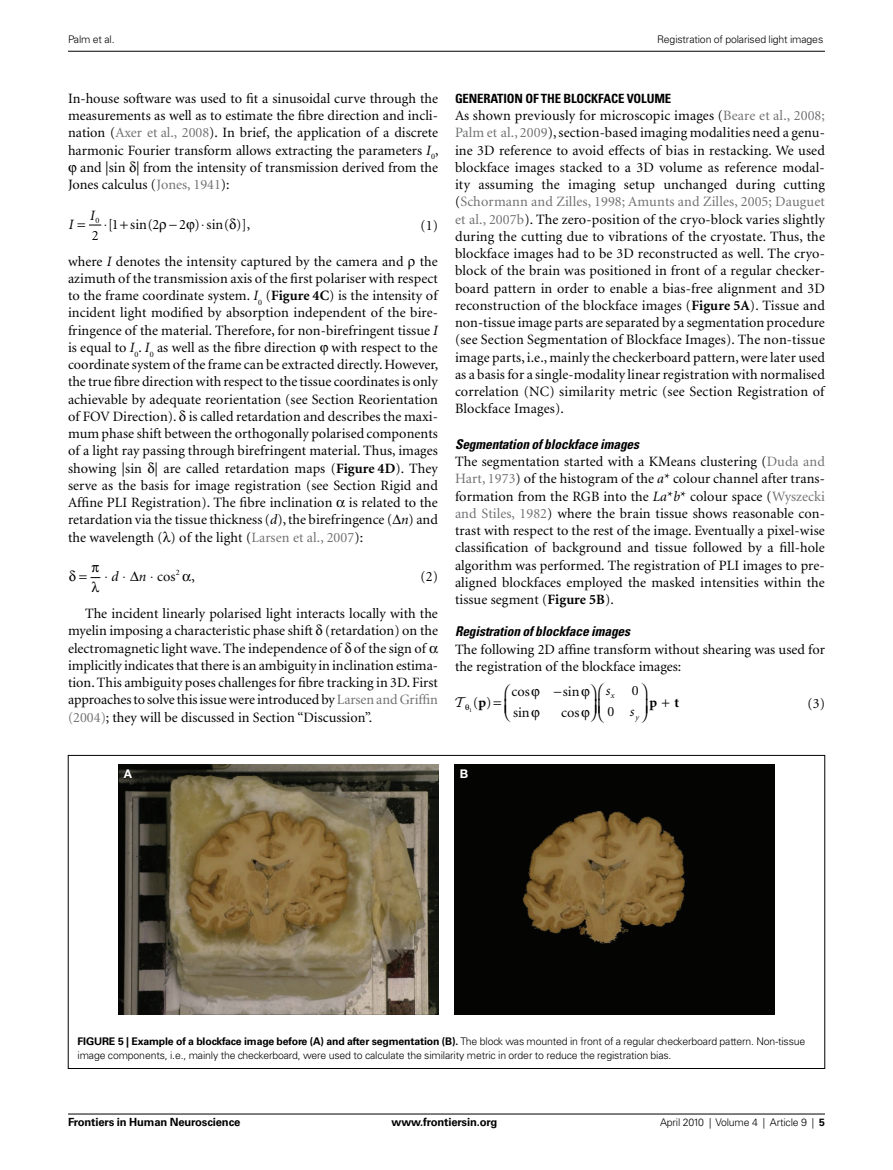
<style>
.page{position:relative;width:893px;height:1170px;background:#fff}
.page>*{position:absolute;margin:0;border:0;box-sizing:border-box;transform-origin:0 0}
.t1{font:14.25px/17.2px "Minion";color:#000;text-align:justify}
.t2{font:italic 14.25px "Minion";color:#000}
.t3{font:14.25px/18px "Symbol";color:#000}
.t4{font:700 14.25px "Minion";color:#000}
.t5{font:14.25px "CMSY10";color:#000}
.t6{font:italic 700 condensed 13.5px "Univers";letter-spacing:-.01em;color:#000}
.t7{font:700 condensed 12.75px "Univers";letter-spacing:-.01em;color:#000}
.t8{font:700 12px "Helvetica Neue";color:#fff}
.t9{font:700 11.25px "Univers";letter-spacing:-.015em;color:#000}
.t10{font:300 10.5px/14.2px "Univers";letter-spacing:-.015em;color:#000}
.t11{font:italic 8.25px "Minion";color:#000}
.t12{font:8.25px "Minion";color:#000}
.t13{font:6px "Minion";color:#000}
.s1{color:#707173}
.s2{font-style:italic}
.s3{font-weight:700}
</style>
<div class="page">
<hr style="left:68px;top:1113px;width:757px;height:1px;background:#000">
<hr style="left:68px;top:51px;width:757px;height:1px;background:#000">
<img style="left:119px;top:764px;width:320px;height:250px">
<img style="left:454px;top:764px;width:320px;height:250px">
<svg style="left:89px;top:224px;width:12px;height:2px"></svg>
<svg style="left:90px;top:577px;width:11px;height:2px"></svg>
<p class="t10" style="left:68px;top:33px;width:48px">Palm et al.</p>
<p class="t10" style="left:657px;top:33px;width:167px">Registration of polarised light images</p>
<p class="t1" style="left:68px;top:91px;width:371px">In-house software was used to fit a sinusoidal curve through the</p>
<p class="t1" style="left:68px;top:108px;width:371px">measurements as well as to estimate the fibre direction and incli-</p>
<p class="t1" style="left:68px;top:125px;width:371px">nation (<span class="s1">Axer et al., 2008</span>). In brief, the application of a discrete</p>
<p class="t1" style="left:68px;top:143px;width:372px">harmonic Fourier transform allows extracting the parameters <span class="s2">I</span><sub>0</sub>,</p>
<p class="t1" style="left:80px;top:160px;width:359px">and |sin | from the intensity of transmission derived from the</p>
<p class="t1" style="left:68px;top:177px;width:163px">Jones calculus (<span class="s1">Jones, 1941</span>):</p>
<p class="t2" style="left:69px;top:219px;width:6px">I</p>
<p class="t2" style="left:90px;top:209px;width:6px">I</p>
<p class="t12" style="left:95px;top:217px;width:5px">0</p>
<p class="t1" style="left:92px;top:228px;width:8px">2</p>
<p class="t1" style="left:104px;top:217px;width:57px">⋅[1 sin(2</p>
<p class="t1" style="left:169px;top:217px;width:18px">−2</p>
<p class="t1" style="left:195px;top:217px;width:57px">)⋅ sin( )],</p>
<p class="t1" style="left:421px;top:217px;width:19px">(1)</p>
<p class="t1" style="left:68px;top:253px;width:372px">where <span class="s2">I</span> denotes the intensity captured by the camera and the azimuth of the transmission axis of the first polariser with respect to the frame coordinate system. <span class="s2">I</span><sub>0</sub> (<span class="s3">Figure 4C</span>) is the intensity of incident light modified by absorption independent of the bire&shy;fringence of the material. Therefore, for non-birefringent tissue <span class="s2">I </span>is equal to <span class="s2">I</span><sub>0</sub>. <span class="s2">I</span><sub>0</sub> as well as the fibre direction with respect to the coordinate system of the frame can be extracted directly. However, the true fibre direction with respect to the tissue coordinates is only achievable by adequate reorientation (see Section Reorientation of FOV Direction). is called retardation and describes the maxi&shy;mum phase shift between the orthogonally polarised components of a light ray passing through birefringent material. Thus, images showing |sin | are called retardation maps (<span class="s3">Figure 4D</span>). They serve as the basis for image registration (see Section Rigid and Affine PLI Registration). The fibre inclination is related to the retardation via the tissue thickness (<span class="s2">d</span>), the birefringence ( <span class="s2">n</span>) and the wavelength ( ) of the light (<span class="s1">Larsen et al., 2007</span>):</p>
<p class="t2" style="left:111px;top:571px;width:9px">d</p>
<p class="t1" style="left:139px;top:569px;width:58px"><span class="s2">n</span> cos<sup>2</sup> ,</p>
<p class="t1" style="left:421px;top:569px;width:19px">(2)</p>
<p class="t1" style="left:68px;top:606px;width:371px;text-align:left;text-indent:17px">The incident linearly polarised light interacts locally with the myelin imposing a characteristic phase shift (retardation) on the electromagnetic light wave. The independence of of the sign of implicitly indicates that there is an ambiguity in inclination estima&shy;tion. This ambiguity poses challenges for fibre tracking in 3D. First approaches to solve this issue were introduced by <span class="s1">Larsen and Griffin (2004)</span>; they will be discussed in Section “Discussion”.</p>
<p class="t7" style="left:455px;top:94px;width:218px">GENERATION OF THE BLOCKFACE VOLUME</p>
<p class="t1" style="left:455px;top:108px;width:372px">As shown previously for microscopic images (<span class="s1">Beare et al., 2008; Palm et al., 2009</span>), section-based imaging modalities need a genu&shy;ine 3D reference to avoid effects of bias in restacking. We used blockface images stacked to a 3D volume as reference modal&shy;ity assuming the imaging setup unchanged during cutting (<span class="s1">Schormann and Zilles, 1998; Amunts and Zilles, 2005; Dauguet et al., 2007b</span>). The zero-position of the cryo-block varies slightly during the cutting due to vibrations of the cryostate. Thus, the blockface images had to be 3D reconstructed as well. The cryo&shy;block of the brain was positioned in front of a regular checker&shy;board pattern in order to enable a bias-free alignment and 3D reconstruction of the blockface images (<span class="s3">Figure 5A</span>). Tissue and non-tissue image parts are separated by a segmentation procedure (see Section Segmentation of Blockface Images). The non-tissue image parts, i.e., mainly the checkerboard pattern, were later used as a basis for a single-modality linear registration with normalised correlation (NC) similarity metric (see Section Registration of Blockface Images).</p>
<p class="t6" style="left:455px;top:439px;width:186px">Segmentation of blockface images</p>
<p class="t1" style="left:455px;top:454px;width:371px">The segmentation started with a KMeans clustering (<span class="s1">Duda and Hart, 1973</span>) of the histogram of the <span class="s2">a</span>* colour channel after trans&shy;formation from the RGB into the <span class="s2">La</span>*<span class="s2">b</span>* colour space (<span class="s1">Wyszecki and Stiles, 1982</span>) where the brain tissue shows reasonable con&shy;trast with respect to the rest of the image. Eventually a pixel-wise classification of background and tissue followed by a fill-hole algorithm was performed. The registration of PLI images to pre&shy;aligned blockfaces employed the masked intensities within the tissue segment (<span class="s3">Figure 5B</span>).</p>
<p class="t6" style="left:455px;top:626px;width:177px">Registration of blockface images</p>
<p class="t1" style="left:455px;top:641px;width:371px">The following 2D affine transform without shearing was used for the registration of the blockface images:</p>
<p class="t5" style="left:455px;top:693px;width:9px">T</p>
<p class="t13" style="left:469px;top:708px;width:4px">1</p>
<p class="t3" style="left:590px;top:682px;width:15px">⎞⎛ ⎠⎟</p>
<p class="t2" style="left:606px;top:684px;width:6px">s</p>
<p class="t1" style="left:632px;top:682px;width:16px">0⎞</p>
<p class="t1" style="left:504px;top:683px;width:27px">⎛cos</p>
<p class="t1" style="left:554px;top:683px;width:27px">−sin</p>
<p class="t1" style="left:513px;top:705px;width:18px">sin</p>
<p class="t1" style="left:561px;top:705px;width:20px">cos</p>
<p class="t11" style="left:611px;top:692px;width:5px">x</p>
<p class="t1" style="left:473px;top:694px;width:19px">( )</p>
<p class="t1" style="left:807px;top:695px;width:19px">(3)</p>
<p class="t4" style="left:478px;top:696px;width:9px">p</p>
<p class="t4" style="left:649px;top:696px;width:31px">p t</p>
<p class="t1" style="left:607px;top:704px;width:8px">0</p>
<p class="t2" style="left:630px;top:706px;width:6px">s</p>
<p class="t11" style="left:635px;top:714px;width:5px">y</p>
<p class="t8" style="left:124px;top:769px;width:10px">A</p>
<p class="t8" style="left:460px;top:769px;width:10px">B</p>
<p class="t10" style="left:78px;top:1034px;width:729px"><span class="s3">FIGURE 5 | Example of a blockface image before (A) and after segmentation (B).</span> The block was mounted in front of a regular checkerboard pattern. Non-tissue image components, i.e., mainly the checkerboard, were used to calculate the similarity metric in order to reduce the registration bias.</p>
<p class="t9" style="left:68px;top:1117px;width:174px">Frontiers in Human Neuroscience</p>
<p class="t9" style="left:392px;top:1117px;width:107px">www.frontiersin.org</p>
<p class="t10" style="left:660px;top:1115px;width:166px">April 2010 | Volume 4 | Article 9 | <span class="s3">5</span></p>
</div>
